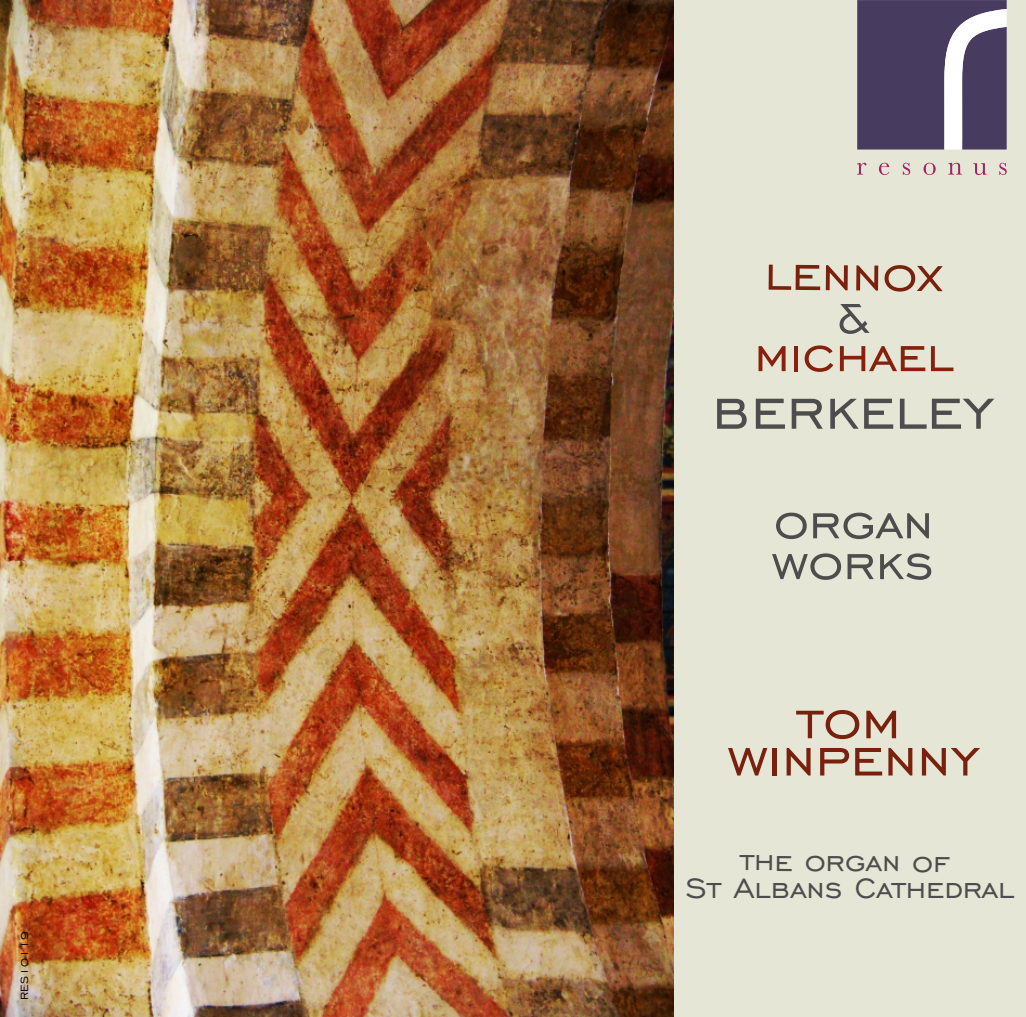
<style>
.page{position:relative;width:1026px;height:1017px;background:#fff}
.page>*{position:absolute;margin:0;border:0;box-sizing:border-box;transform-origin:0 0}
.t1{font:72px "Engravers Gothic BT";color:#4d4d4d}
.t2{font:66px "Engravers Gothic BT";color:#7a210d}
.t3{font:60px "Engravers Gothic BT";color:#4d4d4d}
.t4{font:60px "Engravers Gothic BT";color:#85210d}
.t5{font:60px "Engravers Gothic BT";letter-spacing:-.01em;color:#7a210d}
.t6{font:54px "Engravers Gothic BT";color:#4d4d4d}
.t7{font:36px "Engravers Gothic BT";color:#4d4d4d}
.t8{font:13.5px "Engravers Gothic BT";color:#000}
</style>
<div class="page">
<div style="left:657px;top:0;width:368px;height:1016px;background:#e6e6d6"></div>
<img style="left:0;top:0;width:673px;height:1016px">
<svg style="left:857px;top:0;width:149px;height:149px;background:#605575"></svg>
<svg style="left:857px;top:163px;width:149px;height:12px"></svg>
<p class="t8" style="left:18px;top:999px;width:70px;rotate:-90deg">RES10119</p>
<h3 class="t5" style="left:764px;top:244px;width:181px">lennox</h3>
<h3 class="t6" style="left:835px;top:292px;width:35px">&amp;</h3>
<h3 class="t4" style="left:754px;top:325px;width:201px">michael</h3>
<h1 class="t1" style="left:711px;top:374px;width:284px">berkeley</h1>
<h3 class="t3" style="left:773px;top:492px;width:161px">organ</h3>
<h3 class="t3" style="left:771px;top:533px;width:164px">works</h3>
<h2 class="t2" style="left:796px;top:688px;width:106px">tom</h2>
<h2 class="t2" style="left:727px;top:725px;width:254px">winpenny</h2>
<p class="t7" style="left:739px;top:843px;width:212px">the organ of</p>
<p class="t7" style="left:685px;top:870px;width:330px">St Albans Cathedral</p>
</div>
